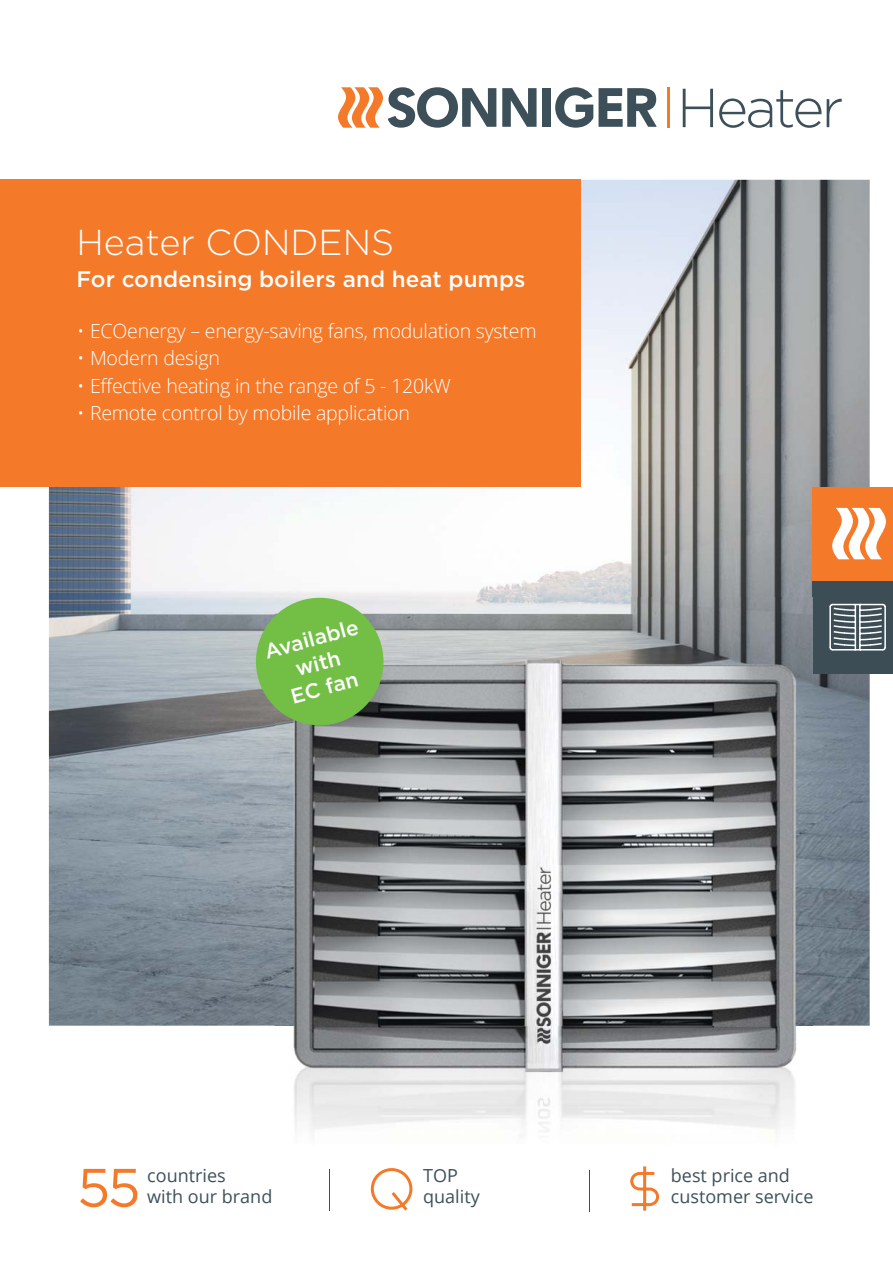
<style>
.page{position:relative;width:893px;height:1263px;background:#fff}
.page>*{position:absolute;margin:0;border:0;box-sizing:border-box;transform-origin:0 0}
.t1{font:54px "Gotham";color:#f47929}
.t2{font:300 36px "Gotham";color:#fff}
.t3{font:500 22.5px "Gotham";color:#fff}
.t4{font:500 21px/25.2px "Gotham";color:#fff;text-align:center}
.t5{font:300 19.5px "Open Sans";letter-spacing:-.01em;color:#fff}
.t6{font:18px/21px "Open Sans";color:#3d505a}
</style>
<div class="page">
<img style="left:49px;top:180px;width:821px;height:846px">
<div style="left:0;top:180px;width:581px;height:307px;background:#f47929"></div>
<div style="left:542px;top:88px;width:9px;height:39px;background:#3d505a"></div>
<svg style="left:555px;top:87px;width:102px;height:41px"></svg>
<svg style="left:338px;top:87px;width:158px;height:41px"></svg>
<svg style="left:502px;top:88px;width:34px;height:39px"></svg>
<svg style="left:683px;top:89px;width:30px;height:38px"></svg>
<svg style="left:719px;top:90px;width:123px;height:38px"></svg>
<hr style="left:667px;top:87px;width:3px;height:41px;background:#f47929">
<div style="left:812px;top:580px;width:81px;height:94px;background:#3d4d55"></div>
<svg style="left:829px;top:604px;width:57px;height:47px"></svg>
<img style="left:275px;top:598px;width:537px;height:613px">
<hr style="left:305px;top:1161px;width:2px;height:42px;background:#fff">
<hr style="left:330px;top:1170px;width:1px;height:41px;background:#3d505a">
<hr style="left:589px;top:1171px;width:1px;height:41px;background:#3d505a">
<div style="left:812px;top:487px;width:81px;height:93px;background:#f47929"></div>
<svg style="left:832px;top:508px;width:54px;height:51px"></svg>
<svg style="left:371px;top:1168px;width:41px;height:43px"></svg>
<svg style="left:630px;top:1166px;width:29px;height:45px"></svg>
<div style="left:256px;top:598px;width:127px;height:127px;background:#73bf46;border-radius:50%"></div>
<h2 class="t2" style="left:77px;top:226px;width:319px">Heater CONDENS</h2>
<p class="t3" style="left:77px;top:269px;width:450px">For condensing boilers and heat pumps</p>
<p class="t5" style="left:77px;top:317px;width:461px">• ECOenergy – energy-saving fans, modulation system</p>
<p class="t5" style="left:77px;top:345px;width:144px">• Modern design</p>
<p class="t5" style="left:77px;top:372px;width:375px">• Effective heating in the range of 5 - 120kW</p>
<p class="t5" style="left:77px;top:399px;width:334px">• Remote control by mobile application</p>
<p class="t4" style="left:262px;top:641px;width:98px;rotate:-15deg">Available with<br>EC fan</p>
<h1 class="t1" style="left:77px;top:1163px;width:65px">55</h1>
<p class="t6" style="left:147px;top:1164px;width:80px">countries</p>
<p class="t6" style="left:147px;top:1185px;width:127px">with our brand</p>
<p class="t6" style="left:423px;top:1164px;width:58px">TOP quality</p>
<p class="t6" style="left:671px;top:1164px;width:144px">best price and customer service</p>
</div>
